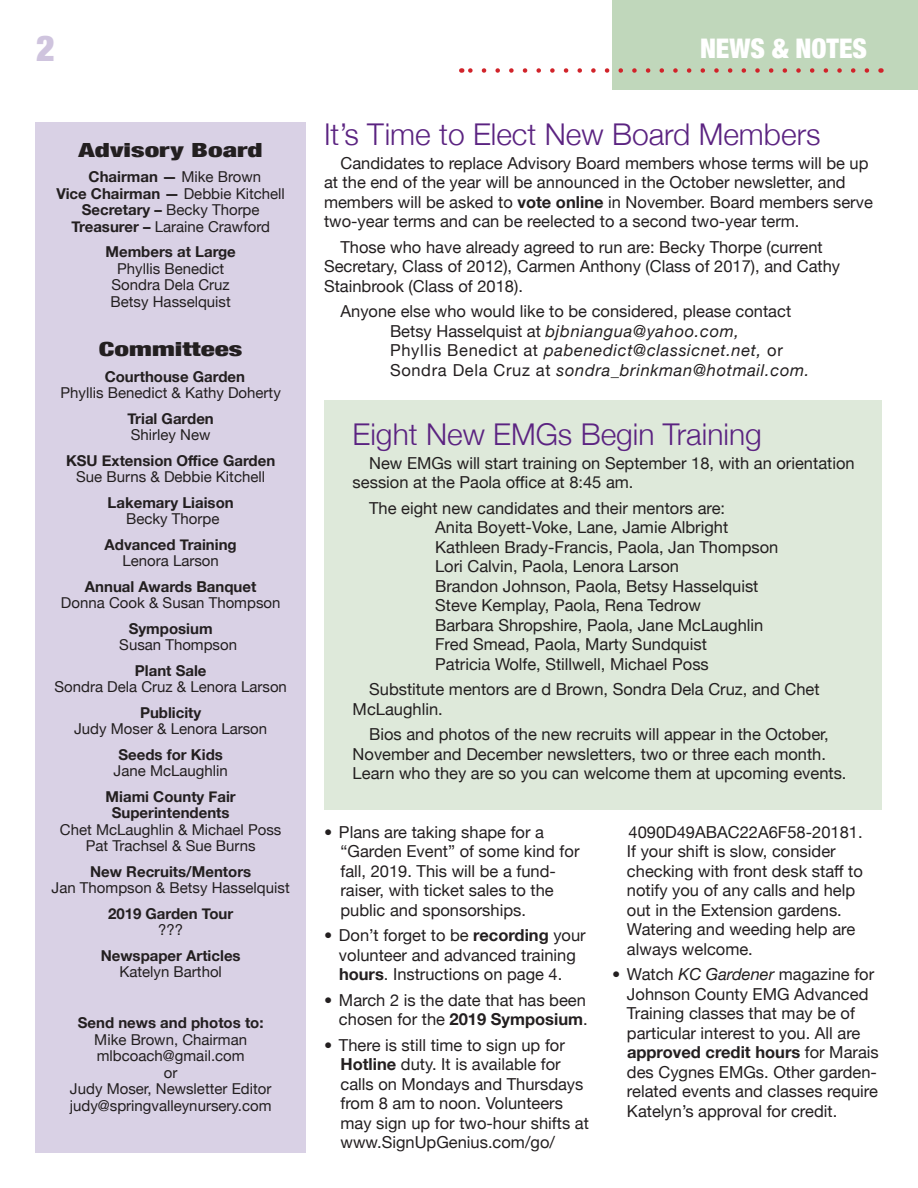
<style>
.page{position:relative;width:918px;height:1188px;background:#fff}
.page>*{position:absolute;margin:0;border:0;box-sizing:border-box;transform-origin:0 0}
.HEADERS{font:900 condensed 36px "Helvetica Neue";color:#cfc4de}
.Headline{font:300 30px "Helvetica Neue";color:#5b2381}
.Byline{font:900 condensed 27px "Helvetica Neue";color:#fff}
.Text{font:900 condensed 19.5px "Helvetica Neue";color:#231f20;scale:1.5 1}
.Officers_Etc{font:900 condensed 19.5px "Helvetica Neue";color:#231f20;scale:1.5 1}
.Text-2{font:16.5px/19.5px "Helvetica Neue";color:#231f20}
.Officers_Etc-2{font:15px/16.5px "Helvetica Neue";color:#231f20;text-align:center}
.Officers_Etc-3{font:700 15px/16.5px "Helvetica Neue";color:#231f20;text-align:center}
.s1{font-weight:700}
.s2{font-weight:400}
.s3{font-style:italic}
.s4{font-family:"Clearface";font-weight:900}
</style>
<div class="page">
<div style="left:324px;top:400px;width:558px;height:410px;background:#dee9da"></div>
<div style="left:36px;top:122px;width:270px;height:1030px;background:#d9d1e5"></div>
<div style="left:612px;top:0;width:306px;height:90px;background:#c0d7bb"></div>
<svg style="left:468px;top:68px;width:399px;height:5px"></svg>
<p class="HEADERS" style="left:36px;top:19px;width:20px">2</p>
<p class="Byline" style="left:700px;top:26px;width:168px">NEWS &amp; NOTES</p>
<p class="Text" style="left:79px;top:134px;width:124px">Advisory Board</p>
<p class="Officers_Etc-2" style="left:57px;top:169px;width:230px"><span class="s1">Chairman —</span> Mike Brown<br><span class="s1">Vice Chairman —</span> Debbie Kitchell<br><span class="s1">Secretary –</span> Becky Thorpe<br><span class="s1">Treasurer –</span> Laraine Crawford</p>
<p class="Officers_Etc-2" style="left:106px;top:244px;width:132px"><span class="s1">Members at Large<br></span>Phyllis Benedict<br>Sondra Dela Cruz<br>Betsy Hasselquist</p>
<p class="Officers_Etc" style="left:99px;top:333px;width:97px">Committees</p>
<p class="Officers_Etc-2" style="left:61px;top:369px;width:222px"><span class="s1">Courthouse Garden<br></span>Phyllis Benedict &amp; Kathy Doherty</p>
<p class="Officers_Etc-3" style="left:128px;top:410px;width:88px;text-align:left">Trial Garden<br><span class="s2">Shirley New</span></p>
<p class="Officers_Etc-3" style="left:66px;top:452px;width:211px">KSU Extension Office Garden<br><span class="s2">Sue Burns &amp; Debbie Kitchell</span></p>
<p class="Officers_Etc-3" style="left:108px;top:494px;width:128px">Lakemary Liaison<br><span class="s2">Becky Thorpe</span></p>
<p class="Officers_Etc-3" style="left:105px;top:536px;width:134px">Advanced Training<br><span class="s2">Lenora Larson</span></p>
<p class="Officers_Etc-2" style="left:61px;top:579px;width:221px"><span class="s1">Annual Awards Banquet<br></span>Donna Cook &amp; Susan Thompson</p>
<p class="Officers_Etc-2" style="left:119px;top:621px;width:119px;text-align:left;text-indent:9px"><span class="s1">Symposium<br></span>Susan Thompson</p>
<p class="Officers_Etc-2" style="left:54px;top:663px;width:234px"><span class="s1">Plant Sale<br></span>Sondra Dela Cruz &amp; Lenora Larson</p>
<p class="Officers_Etc-2" style="left:74px;top:705px;width:195px"><span class="s1">Publicity<br></span>Judy Moser &amp; Lenora Larson</p>
<p class="Officers_Etc-2" style="left:114px;top:747px;width:116px"><span class="s1">Seeds for Kids<br></span>Jane McLaughlin</p>
<p class="Officers_Etc-2" style="left:60px;top:789px;width:223px"><span class="s1">Miami County Fair<br>Superintendents<br></span>Chet McLaughlin &amp; Michael Poss<br>Pat Trachsel &amp; Sue Burns</p>
<p class="Officers_Etc-2" style="left:52px;top:864px;width:240px"><span class="s1">New Recruits/Mentors<br></span>Jan Thompson &amp; Betsy Hasselquist</p>
<p class="Officers_Etc-3" style="left:108px;top:905px;width:127px">2019 Garden Tour <span class="s2">???</span></p>
<p class="Officers_Etc-3" style="left:101px;top:947px;width:141px">Newspaper Articles<br><span class="s2">Katelyn Barthol</span></p>
<p class="Officers_Etc-2" style="left:70px;top:1015px;width:203px"><span class="s1">Send news and photos to:<br></span>Mike Brown, Chairman mlbcoach@gmail.com<br>or<br>Judy Moser, Newsletter Editor judy@springvalleynursery.com</p>
<p class="Headline" style="left:324px;top:110px;width:498px">It’s Time to Elect New Board Members</p>
<p class="Text-2" style="left:324px;top:154px;width:550px;text-indent:16px">Candidates to replace Advisory Board members whose terms will be up at the end of the year will be announced in the October newsletter, and members will be asked to <span class="s1">vote online</span> in November. Board members serve two-year terms and can be reelected to a second two-year term.</p>
<p class="Text-2" style="left:324px;top:238px;width:518px;text-indent:16px">Those who have already agreed to run are: Becky Thorpe (current<br>Secretary, Class of 2012), Carmen Anthony (Class of 2017), and Cathy<br>Stainbrook (Class of 2018).</p>
<p class="Text-2" style="left:390px;top:302px;width:421px;text-indent:-50px">Anyone else who would like to be considered, please contact Betsy Hasselquist at <span class="s3">bjbniangua@yahoo.com,<br></span>Phyllis Benedict at <span class="s3">pabenedict@classicnet.net,</span> or Sondra Dela Cruz at <span class="s3">sondra_brinkman@hotmail.com.</span></p>
<p class="Headline" style="left:353px;top:410px;width:411px">Eight New EMGs Begin Training</p>
<p class="Text-2" style="left:353px;top:454px;width:504px;text-indent:16px">New EMGs will start training on September 18, with an orientation session at the Paola office at 8:45 am.</p>
<p class="Text-2" style="left:369px;top:499px;width:358px">The eight new candidates and their mentors are:</p>
<p class="Text-2" style="left:435px;top:519px;width:295px">Anita Boyett-Voke, Lane, Jamie Albright</p>
<p class="Text-2" style="left:435px;top:538px;width:345px">Kathleen Brady-Francis, Paola, Jan Thompson</p>
<p class="Text-2" style="left:435px;top:558px;width:245px">Lori Calvin, Paola, Lenora Larson</p>
<p class="Text-2" style="left:435px;top:577px;width:325px">Brandon Johnson, Paola, Betsy Hasselquist</p>
<p class="Text-2" style="left:435px;top:597px;width:267px">Steve Kemplay, Paola, Rena Tedrow</p>
<p class="Text-2" style="left:435px;top:616px;width:330px">Barbara Shropshire, Paola, Jane McLaughlin</p>
<p class="Text-2" style="left:435px;top:636px;width:273px">Fred Smead, Paola, Marty Sundquist</p>
<p class="Text-2" style="left:435px;top:655px;width:275px">Patricia Wolfe, Stillwell, Michael Poss</p>
<p class="Text-2" style="left:353px;top:681px;width:468px;text-indent:16px">Substitute mentors are d Brown, Sondra Dela Cruz, and Chet<br>McLaughlin.</p>
<p class="Text-2" style="left:353px;top:726px;width:495px;text-indent:16px">Bios and photos of the new recruits will appear in the October,<br>November and December newsletters, two or three each month.<br>Learn who they are so you can welcome them at upcoming events.</p>
<p class="Text-2" style="left:340px;top:823px;width:241px;text-indent:-16px"><span class="s4">•</span> Plans are taking shape for a “Garden Event” of some kind for fall, 2019. This will be a fund&shy;raiser, with ticket sales to the public and sponsorships.</p>
<p class="Text-2" style="left:324px;top:927px;width:263px;text-align:center"><span class="s4">•</span> Don’t forget to be <span class="s1">recording</span> your volunteer and advanced training <span class="s1">hours</span>. Instructions on page 4.</p>
<p class="Text-2" style="left:324px;top:991px;width:265px;text-align:right"><span class="s4">•</span> March 2 is the date that has been chosen for the <span class="s1">2019 Symposium</span>.</p>
<p class="Text-2" style="left:340px;top:1036px;width:250px;text-indent:-16px"><span class="s4">•</span> There is still time to sign up for<br><span class="s1">Hotline</span> duty. It is available for calls on Mondays and Thursdays from 8 am to noon. Volunteers may sign up for two-hour shifts at www.SignUpGenius.com/go/</p>
<p class="Text-2" style="left:627px;top:823px;width:237px">4090D49ABAC22A6F58-20181.<br>If your shift is slow, consider checking with front desk staff to notify you of any calls and help out in the Extension gardens.<br>Watering and weeding help are always welcome.</p>
<p class="Text-2" style="left:627px;top:966px;width:253px;text-indent:-15px"><span class="s4">•</span> Watch <span class="s3">KC Gardener</span> magazine for<br>Johnson County EMG Advanced<br>Training classes that may be of particular interest to you. All are <span class="s1">approved credit hours</span> for Marais des Cygnes EMGs. Other garden&shy;related events and classes require<br>Katelyn’s approval for credit.</p>
</div>
